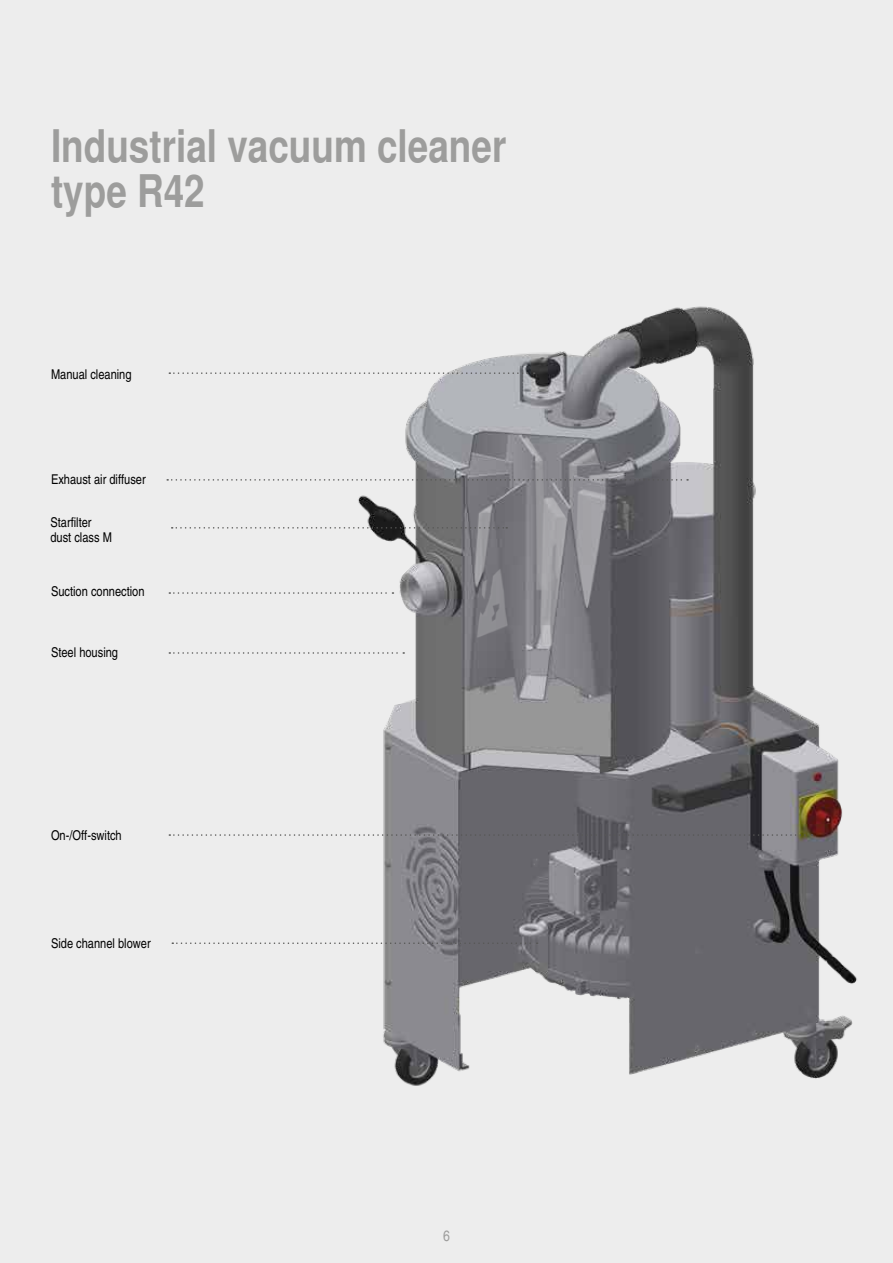
<style>
.page{position:relative;width:893px;height:1263px;background:#ededed}
.page>*{position:absolute;margin:0;border:0;box-sizing:border-box;transform-origin:0 0}
.t1{font:700 condensed 45px/45px "Helvetica";color:#9d9d9c}
.t2{font:condensed 15px "Helvetica";color:#9d9d9c}
.t3{font:condensed 13.5px/15px "Helvetica";color:#000}
</style>
<div class="page">
<img style="left:358px;top:306px;width:499px;height:780px">
<svg style="left:169px;top:372px;width:366px;height:2px"></svg>
<svg style="left:169px;top:652px;width:235px;height:2px"></svg>
<svg style="left:172px;top:527px;width:335px;height:2px"></svg>
<svg style="left:169px;top:592px;width:224px;height:2px"></svg>
<svg style="left:169px;top:834px;width:643px;height:2px"></svg>
<svg style="left:167px;top:479px;width:521px;height:2px"></svg>
<svg style="left:172px;top:942px;width:366px;height:2px"></svg>
<h1 class="t1" style="left:51px;top:124px;width:457px">Industrial vacuum cleaner type R42</h1>
<p class="t3" style="left:51px;top:367px;width:82px">Manual cleaning</p>
<p class="t3" style="left:51px;top:471px;width:96px">Exhaust air diffuser</p>
<p class="t3" style="left:50px;top:515px;width:63px">Starfilter dust class M</p>
<p class="t3" style="left:51px;top:584px;width:95px">Suction connection</p>
<p class="t3" style="left:51px;top:645px;width:69px">Steel housing</p>
<p class="t3" style="left:51px;top:827px;width:72px">On-/Off-switch</p>
<p class="t3" style="left:51px;top:936px;width:101px">Side channel blower</p>
<p class="t2" style="left:443px;top:1226px;width:8px">6</p>
</div>
